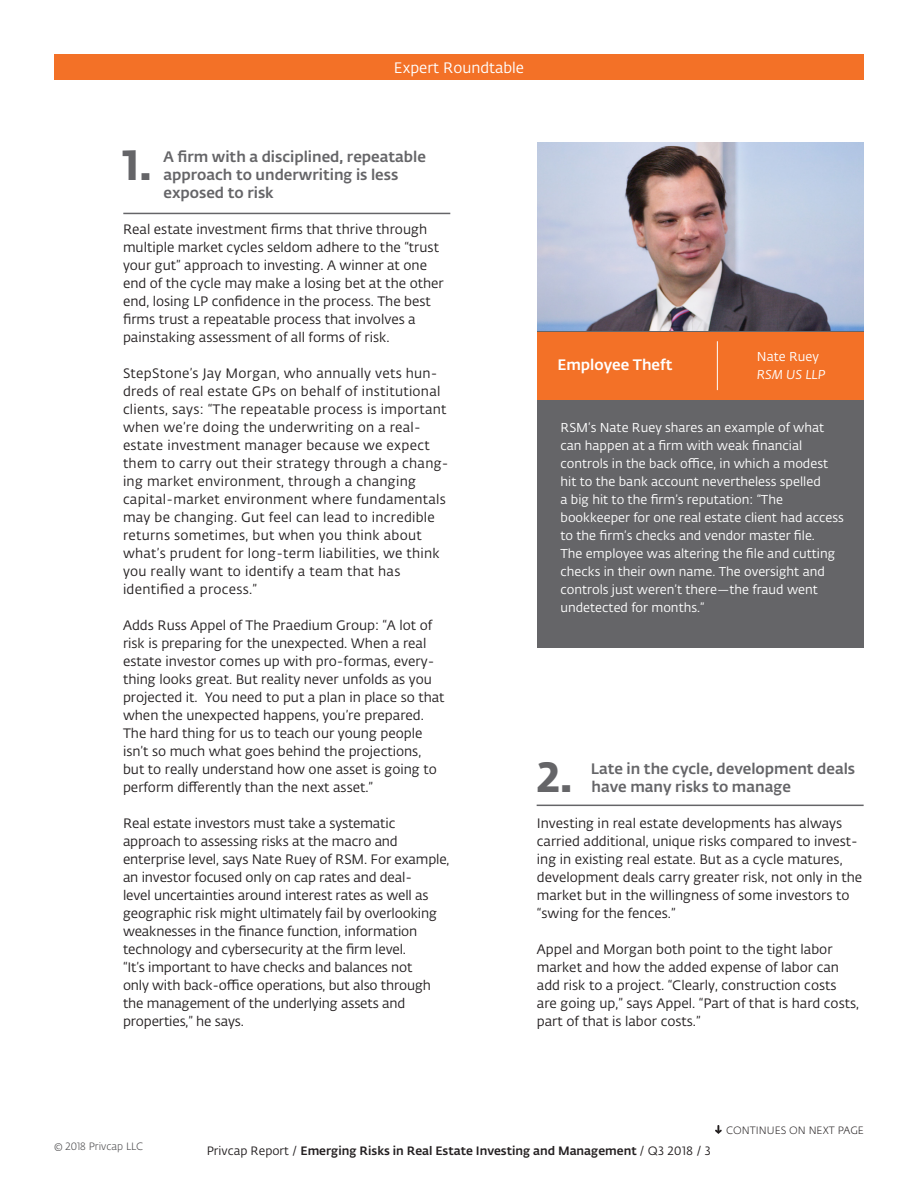
<style>
.page{position:relative;width:918px;height:1188px;background:#fff}
.page>*{position:absolute;margin:0;border:0;box-sizing:border-box;transform-origin:0 0}
.BodyCopy_ParaIndent{font:700 42px "Fedra Sans Alt Pro";color:#656568}
.BodyCopy_ParaIndent-2{font:500 15px/18px "Fedra Sans Alt Pro";color:#656568}
.t1{font:15px "Fedra Sans Alt Pro";color:#fff}
.BodyCopy_ParaIndent-3{font:500 15px "Fedra Sans Alt Pro";color:#fff}
.BodyCopy_ParaIndent-4{font:13.5px/18px "Fedra Sans Alt Pro";color:#231f20}
.BodyCopy_ParaIndent-5{font:13.5px/18px "Fedra Sans Alt Pro";letter-spacing:.02em;color:#231f20}
.BodyCopy_ParaIndent-6{font:12.75px/18px "Fedra Sans Alt Pro";color:#fff}
.BodyCopy_ParaIndent-7{font:italic 12.75px "Fedra Sans Alt Pro";color:#fff}
.t2{font:500 12px "Fedra Sans Alt Pro";color:#231f20}
.t3{font:300 10.5px "Fedra Sans Alt Pro";color:#231f20}
.t4{font:300 10.5px "Fedra Sans Alt Pro";color:#414042}
.s1{font-weight:400}
</style>
<div class="page">
<img style="left:537px;top:143px;width:327px;height:189px">
<svg style="left:715px;top:1125px;width:7px;height:9px"></svg>
<hr style="left:123px;top:213px;width:327px;height:1px;background:#656568">
<div style="left:537px;top:332px;width:327px;height:316px;background:#656568"></div>
<div style="left:537px;top:332px;width:327px;height:67px;background:#f37127"></div>
<hr style="left:537px;top:805px;width:327px;height:1px;background:#656568">
<div style="left:54px;top:54px;width:810px;height:26px;background:#f37127"></div>
<hr style="left:717px;top:341px;width:1px;height:49px;background:#fff">
<p class="t1" style="left:394px;top:57px;width:132px">Expert Roundtable</p>
<p class="BodyCopy_ParaIndent" style="left:123px;top:132px;width:30px">1.</p>
<p class="BodyCopy_ParaIndent-2" style="left:164px;top:147px;width:264px">A firm with a disciplined, repeatable approach to underwriting is less exposed to risk</p>
<p class="BodyCopy_ParaIndent-4" style="left:123px;top:220px;width:322px">Real estate investment firms that thrive through multiple market cycles seldom adhere to the “trust your gut” approach to investing. A winner at one end of the cycle may make a losing bet at the other end, losing LP confidence in the process. The best firms trust a repeatable process that involves a painstaking assessment of all forms of risk.</p>
<p class="BodyCopy_ParaIndent-5" style="left:123px;top:364px;width:327px">StepStone’s Jay Morgan, who annually vets hun&shy;dreds of real estate GPs on behalf of institutional clients, says: “The repeatable process is important when we’re doing the underwriting on a real&shy;estate investment manager because we expect them to carry out their strategy through a chang&shy;ing market environment, through a changing capital-market environment where fundamentals may be changing. Gut feel can lead to incredible returns sometimes, but when you think about what’s prudent for long-term liabilities, we think you really want to identify a team that has identified a process.”</p>
<p class="BodyCopy_ParaIndent-4" style="left:123px;top:616px;width:323px">Adds Russ Appel of The Praedium Group: “A lot of risk is preparing for the unexpected. When a real estate investor comes up with pro-formas, every&shy;thing looks great. But reality never unfolds as you projected it. You need to put a plan in place so that when the unexpected happens, you’re prepared.<br>The hard thing for us to teach our young people isn’t so much what goes behind the projections, but to really understand how one asset is going to perform differently than the next asset.”</p>
<p class="BodyCopy_ParaIndent-4" style="left:123px;top:814px;width:328px">Real estate investors must take a systematic approach to assessing risks at the macro and enterprise level, says Nate Ruey of RSM. For example, an investor focused only on cap rates and deal-<br>level uncertainties around interest rates as well as geographic risk might ultimately fail by overlooking weaknesses in the finance function, information technology and cybersecurity at the firm level.<br>“It’s important to have checks and balances not<br>only with back-office operations, but also through the management of the underlying assets and properties,” he says.</p>
<p class="BodyCopy_ParaIndent-3" style="left:557px;top:354px;width:117px">Employee Theft</p>
<p class="BodyCopy_ParaIndent-6" style="left:757px;top:347px;width:64px">Nate Ruey</p>
<p class="BodyCopy_ParaIndent-7" style="left:757px;top:365px;width:70px">RSM US LLP</p>
<p class="BodyCopy_ParaIndent-6" style="left:561px;top:418px;width:285px">RSM’s Nate Ruey shares an example of what can happen at a firm with weak financial controls in the back office, in which a modest hit to the bank account nevertheless spelled<br>a big hit to the firm’s reputation: “The bookkeeper for one real estate client had access to the firm’s checks and vendor master file.<br>The employee was altering the file and cutting checks in their own name. The oversight and controls just weren’t there—the fraud went undetected for months.”</p>
<p class="BodyCopy_ParaIndent" style="left:537px;top:744px;width:37px">2.</p>
<p class="BodyCopy_ParaIndent-2" style="left:591px;top:759px;width:266px">Late in the cycle, development deals have many risks to manage</p>
<p class="BodyCopy_ParaIndent-4" style="left:537px;top:814px;width:327px">Investing in real estate developments has always carried additional, unique risks compared to invest&shy;ing in existing real estate. But as a cycle matures, development deals carry greater risk, not only in the market but in the willingness of some investors to “swing for the fences.”</p>
<p class="BodyCopy_ParaIndent-4" style="left:537px;top:940px;width:324px">Appel and Morgan both point to the tight labor market and how the added expense of labor can add risk to a project. “Clearly, construction costs are going up,” says Appel. “Part of that is hard costs, part of that is labor costs.”</p>
<p class="t3" style="left:726px;top:1123px;width:139px">CONTINUES ON NEXT PAGE</p>
<p class="t4" style="left:54px;top:1139px;width:91px">© 2018 Privcap LLC</p>
<p class="t2" style="left:207px;top:1142px;width:506px"><span class="s1">Privcap Report /</span> Emerging Risks in Real Estate Investing and Management <span class="s1">/ Q3 2018 / 3</span></p>
</div>
